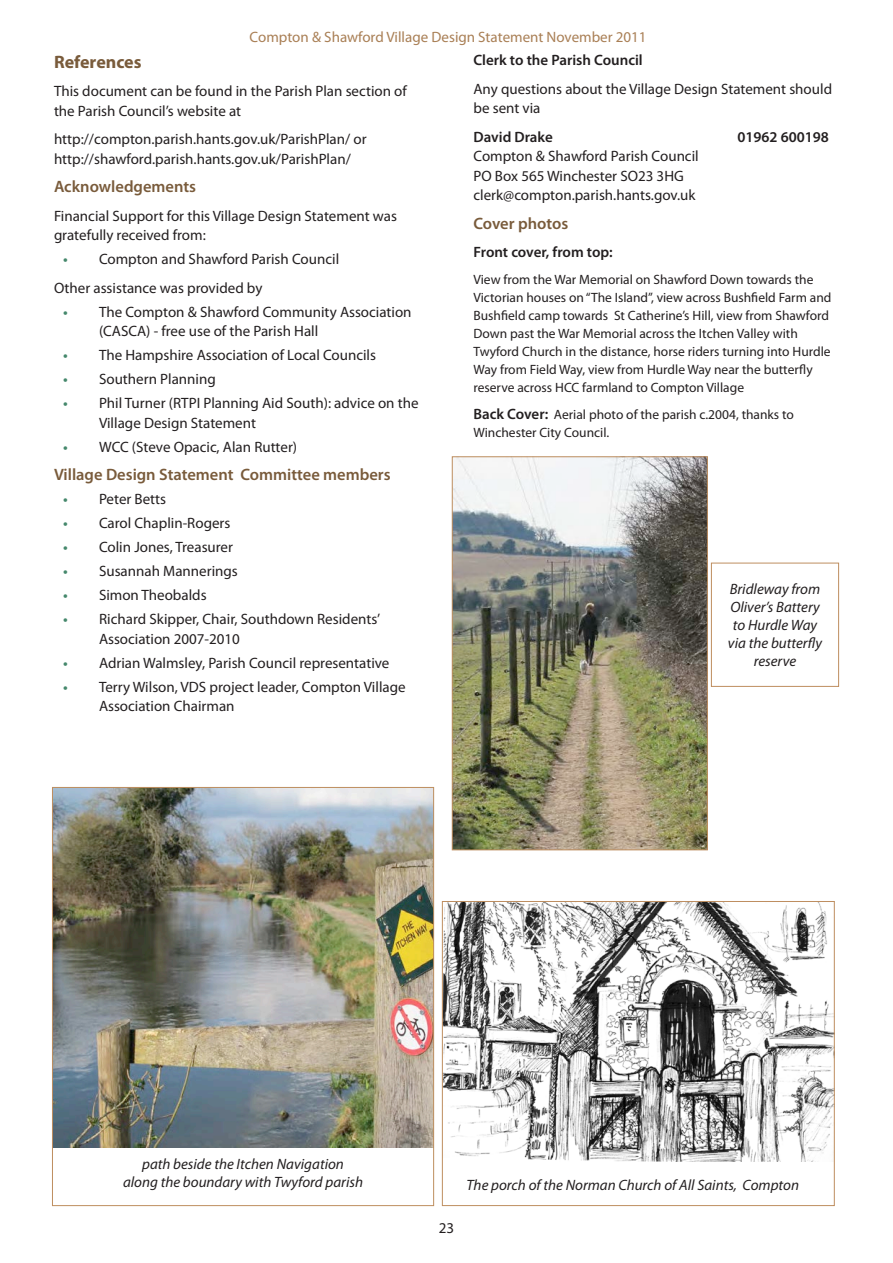
<style>
.page{position:relative;width:893px;height:1263px;background:#fff}
.page>*{position:absolute;margin:0;border:0;box-sizing:border-box;transform-origin:0 0}
.t1{font:700 18px "Myriad Pro";color:#795b3b}
.t2{font:600 16.5px "Myriad Pro";color:#795b3b}
.t3{font:15px/19.5px "Myriad Pro";color:#231f20}
.t4{font:italic 15px/18px "Myriad Pro";color:#231f20;text-align:center}
.t5{font:600 15px "Myriad Pro";color:#231f20}
.t6{font:15px "Myriad Pro";color:#a97f55}
.t7{font:13.5px/18px "Myriad Pro";color:#231f20}
.s1{font-weight:600;color:#45886c}
.s2{font-weight:600;font-size:15px}
</style>
<div class="page">
<img style="left:444px;top:903px;width:389px;height:258px">
<div style="left:442px;top:901px;width:393px;height:305px;border:1px solid #be8e5f"></div>
<img style="left:54px;top:789px;width:378px;height:359px">
<img style="left:454px;top:458px;width:252px;height:390px">
<div style="left:452px;top:456px;width:256px;height:394px;border:1px solid #be8e5f"></div>
<div style="left:711px;top:563px;width:128px;height:124px;border:1px solid #be8e5f"></div>
<p class="t6" style="left:250px;top:27px;width:398px">Compton &amp; Shawford Village Design Statement November 2011</p>
<p class="t1" style="left:54px;top:51px;width:89px">References</p>
<p class="t3" style="left:54px;top:81px;width:354px">This document can be found in the Parish Plan section of the Parish Council’s website at</p>
<p class="t3" style="left:54px;top:129px;width:314px">http://compton.parish.hants.gov.uk/ParishPlan/ or http://shawford.parish.hants.gov.uk/ParishPlan/</p>
<p class="t2" style="left:54px;top:176px;width:144px">Acknowledgements</p>
<p class="t3" style="left:54px;top:205px;width:345px">Financial Support for this Village Design Statement was gratefully received from:</p>
<p class="t3" style="left:54px;top:244px;width:287px;line-height:28.5px;text-indent:9px"><span class="s1">•</span> Compton and Shawford Parish Council<br>Other assistance was provided by</p>
<p class="t3" style="left:99px;top:301px;width:314px;text-indent:-36px"><span class="s1">•</span> The Compton &amp; Shawford Community Association (CASCA) - free use of the Parish Hall</p>
<p class="t3" style="left:63px;top:345px;width:315px"><span class="s1">•</span> The Hampshire Association of Local Councils</p>
<p class="t3" style="left:63px;top:369px;width:154px"><span class="s1">•</span> Southern Planning</p>
<p class="t3" style="left:99px;top:393px;width:321px;text-indent:-36px"><span class="s1">•</span> Phil Turner (RTPI Planning Aid South): advice on the<br>Village Design Statement</p>
<p class="t3" style="left:63px;top:436px;width:236px"><span class="s1">•</span> WCC (Steve Opacic, Alan Rutter)</p>
<p class="t2" style="left:54px;top:464px;width:338px">Village Design Statement Committee members</p>
<p class="t3" style="left:63px;top:489px;width:105px"><span class="s1">•</span> Peter Betts</p>
<p class="t3" style="left:63px;top:513px;width:169px"><span class="s1">•</span> Carol Chaplin-Rogers</p>
<p class="t3" style="left:63px;top:537px;width:172px"><span class="s1">•</span> Colin Jones, Treasurer</p>
<p class="t3" style="left:63px;top:561px;width:176px"><span class="s1">•</span> Susannah Mannerings</p>
<p class="t3" style="left:63px;top:585px;width:145px"><span class="s1">•</span> Simon Theobalds</p>
<p class="t3" style="left:99px;top:609px;width:283px;text-indent:-36px"><span class="s1">•</span> Richard Skipper, Chair, Southdown Residents’<br>Association 2007-2010</p>
<p class="t3" style="left:63px;top:652px;width:328px"><span class="s1">•</span> Adrian Walmsley, Parish Council representative</p>
<p class="t3" style="left:99px;top:676px;width:308px;text-indent:-36px"><span class="s1">•</span> Terry Wilson, VDS project leader, Compton Village<br>Association Chairman</p>
<p class="t5" style="left:473px;top:51px;width:171px">Clerk to the Parish Council</p>
<p class="t3" style="left:473px;top:79px;width:360px">Any questions about the Village Design Statement should be sent via</p>
<p class="t5" style="left:473px;top:127px;width:81px">David Drake</p>
<p class="t5" style="left:737px;top:127px;width:93px">01962 600198</p>
<p class="t3" style="left:473px;top:146px;width:227px">Compton &amp; Shawford Parish Council<br>PO Box 565 Winchester SO23 3HG clerk@compton.parish.hants.gov.uk</p>
<p class="t2" style="left:473px;top:213px;width:96px">Cover photos</p>
<p class="t5" style="left:473px;top:243px;width:141px">Front cover, from top:</p>
<p class="t7" style="left:473px;top:271px;width:359px">View from the War Memorial on Shawford Down towards the Victorian houses on “The Island”, view across Bushfield Farm and Bushfield camp towards St Catherine’s Hill, view from Shawford Down past the War Memorial across the Itchen Valley with Twyford Church in the distance, horse riders turning into Hurdle Way from Field Way, view from Hurdle Way near the butterfly reserve across HCC farmland to Compton Village</p>
<p class="t7" style="left:473px;top:406px;width:322px"><span class="s2">Back Cover:</span> Aerial photo of the parish c.2004, thanks to<br>Winchester City Council.</p>
<p class="t4" style="left:728px;top:581px;width:96px">Bridleway from<br>Oliver’s Battery to Hurdle Way via the butterfly reserve</p>
<p class="t4" style="left:123px;top:1155px;width:242px">path beside the Itchen Navigation along the boundary with Twyford parish</p>
<p class="t3" style="left:439px;top:1218px;width:17px">23</p>
<p class="t4" style="left:467px;top:1176px;width:334px">The porch of the Norman Church of All Saints, Compton</p>
</div>
